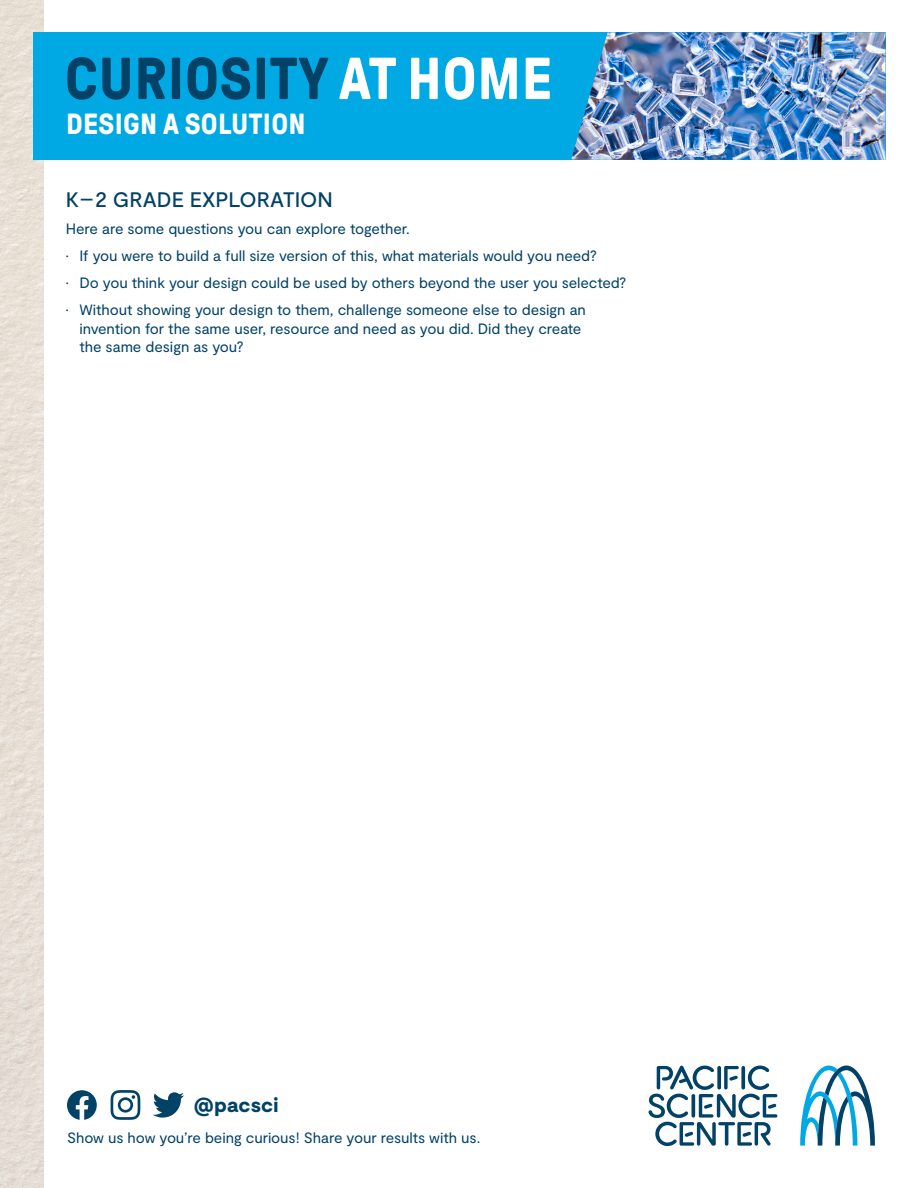
<style>
.page{position:relative;width:918px;height:1188px;background:#fff}
.page>*{position:absolute;margin:0;border:0;box-sizing:border-box;transform-origin:0 0}
.t1{font:700 59.1px "GT Pressura";letter-spacing:.01em;color:#024266}
.t2{font:700 29.1px "GT Pressura";letter-spacing:.01em;color:#fff}
.t3{font:500 21px "Moderat";color:#024266}
.t4{font:900 20.4px "Moderat";letter-spacing:.01em;color:#024266}
.t5{font:15px/18.8px "Moderat";letter-spacing:-.01em;color:#024266}
.s1{color:#fff}
</style>
<div class="page">
<img style="left:0;top:0;width:44px;height:1188px">
<svg style="left:800px;top:1066px;width:75px;height:80px"></svg>
<svg style="left:648px;top:1065px;width:129px;height:81px"></svg>
<svg style="left:153px;top:1092px;width:31px;height:26px"></svg>
<svg style="left:111px;top:1090px;width:29px;height:30px"></svg>
<svg style="left:67px;top:1090px;width:30px;height:30px"></svg>
<div style="left:33px;top:32px;width:853px;height:128px;background:#00a8e4"></div>
<img style="left:571px;top:32px;width:315px;height:128px">
<p class="t1" style="left:65px;top:47px;width:489px">CURIOSITY <span class="s1">AT HOME</span></p>
<p class="t2" style="left:66px;top:108px;width:241px">DESIGN A SOLUTION</p>
<p class="t3" style="left:66px;top:187px;width:269px">K–2 GRADE EXPLORATION</p>
<p class="t5" style="left:66px;top:220px;width:346px">Here are some questions you can explore together.</p>
<p class="t5" style="left:66px;top:247px;width:532px">• If you were to build a full size version of this, what materials would you need?</p>
<p class="t5" style="left:66px;top:274px;width:562px">• Do you think your design could be used by others beyond the user you selected?</p>
<p class="t5" style="left:79px;top:301px;width:508px;text-indent:-14px">• Without showing your design to them, challenge someone else to design an invention for the same user, resource and need as you did. Did they create the same design as you?</p>
<p class="t4" style="left:194px;top:1093px;width:86px">@pacsci</p>
<p class="t5" style="left:67px;top:1129px;width:415px">Show us how you’re being curious! Share your results with us.</p>
</div>
